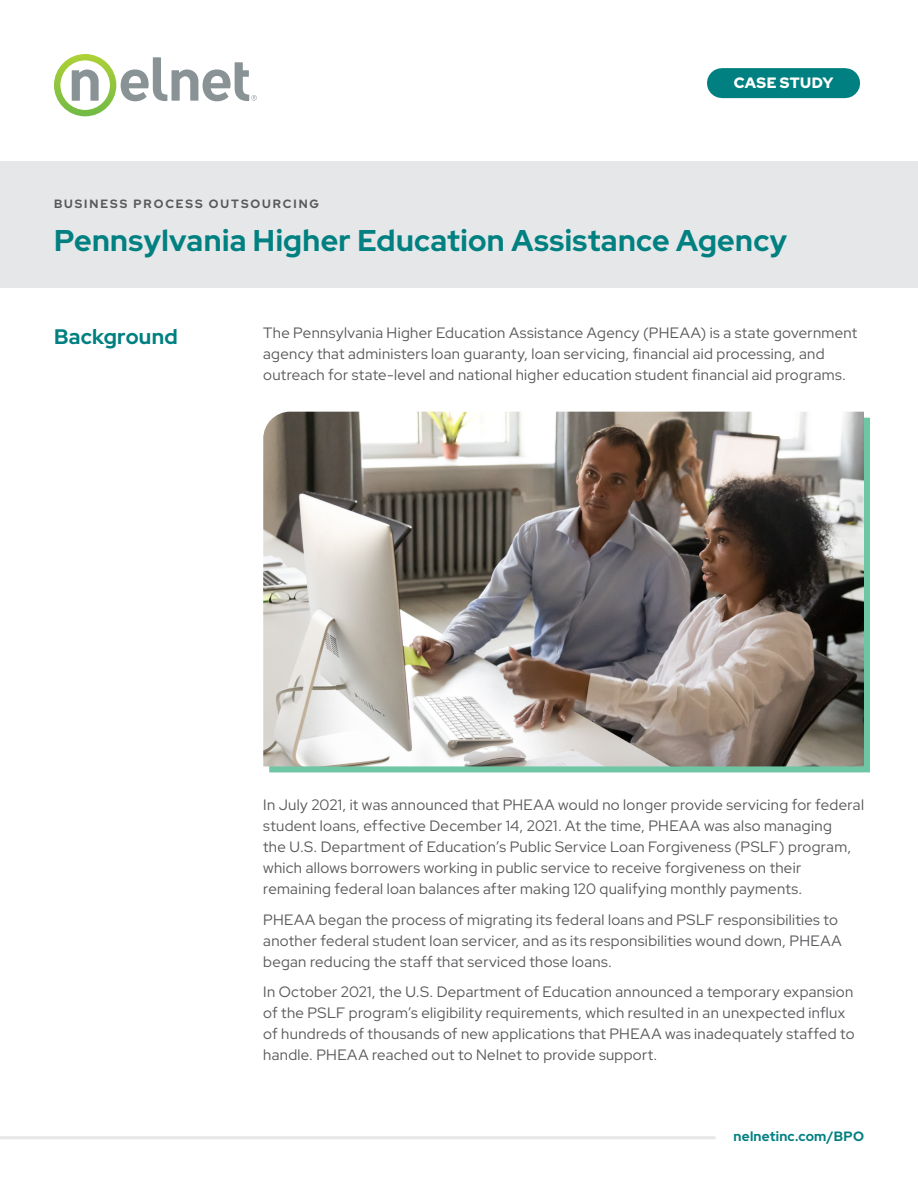
<style>
.page{position:relative;width:918px;height:1188px;background:#fff}
.page>*{position:absolute;margin:0;border:0;box-sizing:border-box;transform-origin:0 0}
.t1{font:700 30px "Red Hat Display";letter-spacing:.01em;color:#008081}
.t2{font:700 21px "Red Hat Display";letter-spacing:.015em;color:#008081}
.t3{font:15px/21px "Red Hat Display";letter-spacing:.02em;color:#58595b}
.t4{font:900 15px "Red Hat Display";letter-spacing:.025em;color:#fff}
.t5{font:700 13.5px "Red Hat Display";letter-spacing:.02em;color:#008081}
.t6{font:800 12px "Red Hat Display";letter-spacing:.16em;color:#58595b}
</style>
<div class="page">
<svg style="left:54px;top:54px;width:203px;height:62px"></svg>
<div style="left:722px;top:68px;width:123px;height:30px;background:#008081"></div>
<div style="left:0;top:161px;width:918px;height:126px;background:#e6e7e8"></div>
<svg style="left:269px;top:418px;width:601px;height:354px;background:#72c4a5"></svg>
<img style="left:263px;top:412px;width:601px;height:354px">
<hr style="left:0;top:1136px;width:714px;height:3px;background:#e6e7e8">
<p class="t4" style="left:734px;top:73px;width:101px">CASE STUDY</p>
<p class="t6" style="left:54px;top:196px;width:267px">BUSINESS PROCESS OUTSOURCING</p>
<h1 class="t1" style="left:54px;top:221px;width:735px">Pennsylvania Higher Education Assistance Agency</h1>
<h2 class="t2" style="left:54px;top:323px;width:125px">Background</h2>
<p class="t3" style="left:263px;top:322px;width:596px">The Pennsylvania Higher Education Assistance Agency (PHEAA) is a state government agency that administers loan guaranty, loan servicing, financial aid processing, and outreach for state-level and national higher education student financial aid programs.</p>
<p class="t3" style="left:263px;top:794px;width:602px">In July 2021, it was announced that PHEAA would no longer provide servicing for federal student loans, effective December 14, 2021. At the time, PHEAA was also managing<br>the U.S. Department of Education’s Public Service Loan Forgiveness (PSLF) program, which allows borrowers working in public service to receive forgiveness on their remaining federal loan balances after making 120 qualifying monthly payments.</p>
<p class="t3" style="left:263px;top:909px;width:580px">PHEAA began the process of migrating its federal loans and PSLF responsibilities to another federal student loan servicer, and as its responsibilities wound down, PHEAA began reducing the staff that serviced those loans.</p>
<p class="t3" style="left:263px;top:981px;width:593px">In October 2021, the U.S. Department of Education announced a temporary expansion of the PSLF program’s eligibility requirements, which resulted in an unexpected influx of hundreds of thousands of new applications that PHEAA was inadequately staffed to handle. PHEAA reached out to Nelnet to provide support.</p>
<p class="t5" style="left:734px;top:1128px;width:132px">nelnetinc.com/BPO</p>
</div>
